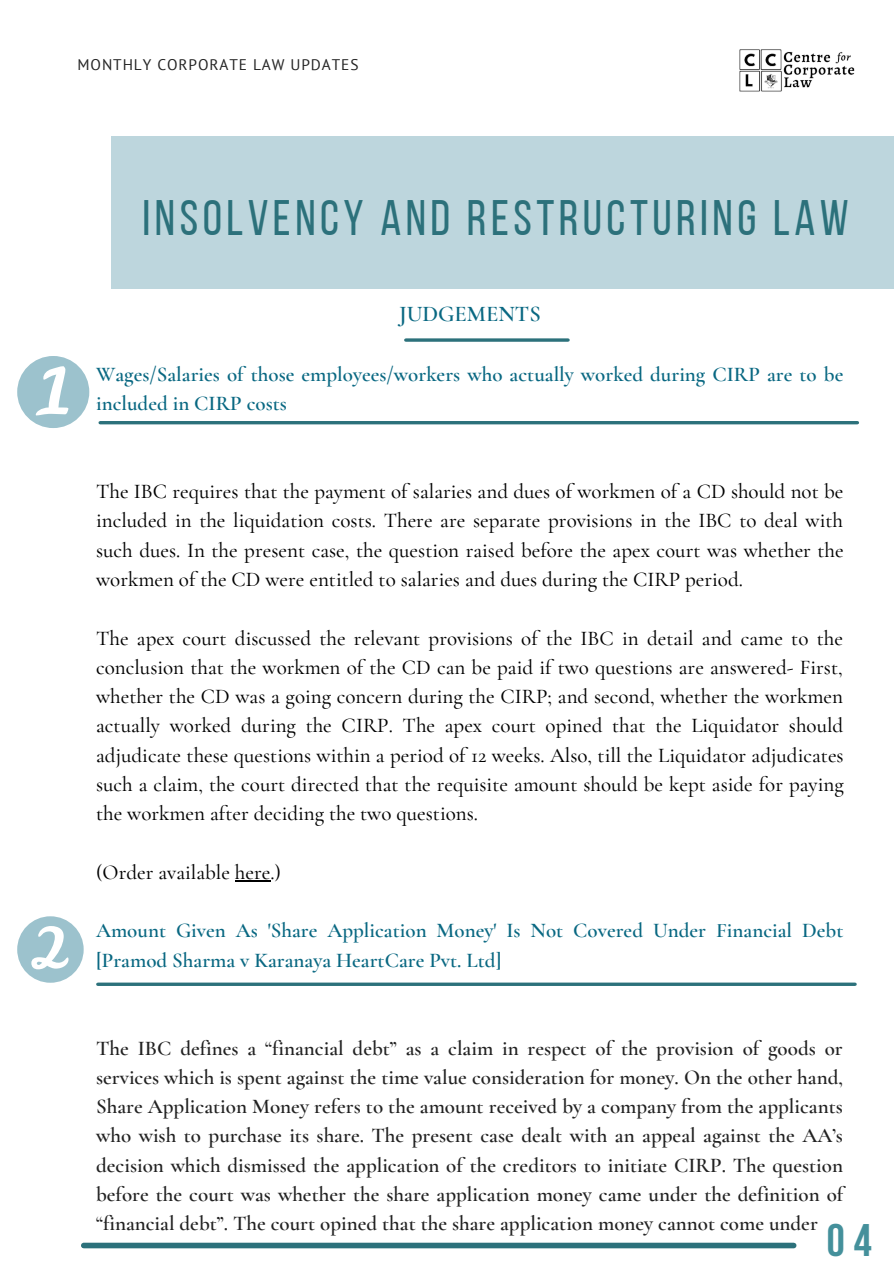
<style>
.page{position:relative;width:894px;height:1264px;background:#fff}
.page>*{position:absolute;margin:0;border:0;box-sizing:border-box;transform-origin:0 0}
.t1{font:49.65px "Bebas Neue";letter-spacing:.09em;color:#2c717b}
.t2{font:700 45.45px "Bebas Neue";color:#44909b}
.t3{font:600 22.5px "Cormorant Garamond";color:#096882}
.t4{font:500 21px/29.2px "Cormorant Garamond";color:#000;text-align:justify}
.t5{font:600 21px/29.2px "Cormorant Garamond";color:#222;text-align:justify}
.t6{font:600 21px/29.2px "Cormorant Garamond";color:#096882}
.t7{font:15.3px "PT Sans";letter-spacing:.06em;color:#222}
</style>
<div class="page">
<div style="left:111px;top:137px;width:782px;height:152px;background:#bdd6dd"></div>
<div style="left:84px;top:1242px;width:709px;height:6px;background:#2c717b"></div>
<svg style="left:17px;top:356px;width:72px;height:72px"></svg>
<img style="left:739px;top:49px;width:116px;height:43px">
<hr style="left:235px;top:880px;width:35px;height:1px;background:#000">
<svg style="left:405px;top:338px;width:163px;height:4px"></svg>
<svg style="left:17px;top:916px;width:67px;height:66px"></svg>
<hr style="left:100px;top:421px;width:757px;height:3px;background:#2c717b">
<hr style="left:98px;top:982px;width:756px;height:3px;background:#2c717b">
<p class="t7" style="left:77px;top:54px;width:282px">MONTHLY CORPORATE LAW UPDATES</p>
<p class="t1" style="left:142px;top:198px;width:707px">INSOLVENCY AND RESTRUCTURING LAW</p>
<p class="t3" style="left:399px;top:300px;width:143px">JUDGEMENTS</p>
<p class="t6" style="left:96px;top:359px;width:748px">Wages/Salaries of those employees/workers who actually worked during CIRP are to be included in CIRP costs</p>
<p class="t4" style="left:96px;top:477px;width:749px">The IBC requires that the payment of salaries and dues of workmen of a CD should not be included in the liquidation costs. There are separate provisions in the IBC to deal with such dues. In the present case, the question raised before the apex court was whether the workmen of the CD were entitled to salaries and dues during the CIRP period.</p>
<p class="t4" style="left:96px;top:623px;width:748px">The apex court discussed the relevant provisions of the IBC in detail and came to the conclusion that the workmen of the CD can be paid if two questions are answered- First, whether the CD was a going concern during the CIRP; and second, whether the workmen actually worked during the CIRP. The apex court opined that the Liquidator should adjudicate these questions within a period of 12 weeks. Also, till the Liquidator adjudicates such a claim, the court directed that the requisite amount should be kept aside for paying the workmen after deciding the two questions.</p>
<p class="t4" style="left:96px;top:857px;width:186px">(Order available here.)</p>
<p class="t6" style="left:96px;top:916px;width:748px">Amount Given As 'Share Application Money' Is Not Covered Under Financial Debt [Pramod Sharma v Karanaya HeartCare Pvt. Ltd]</p>
<p class="t5" style="left:96px;top:1033px;width:748px">The IBC defines a “financial debt” as a claim in respect of the provision of goods or services which is spent against the time value consideration for money. On the other hand, Share Application Money refers to the amount received by a company from the applicants who wish to purchase its share. The present case dealt with an appeal against the AA’s decision which dismissed the application of the creditors to initiate CIRP. The question before the court was whether the share application money came under the definition of “financial debt”. The court opined that the share application money cannot come under</p>
<p class="t2" style="left:826px;top:1221px;width:47px">04</p>
</div>
